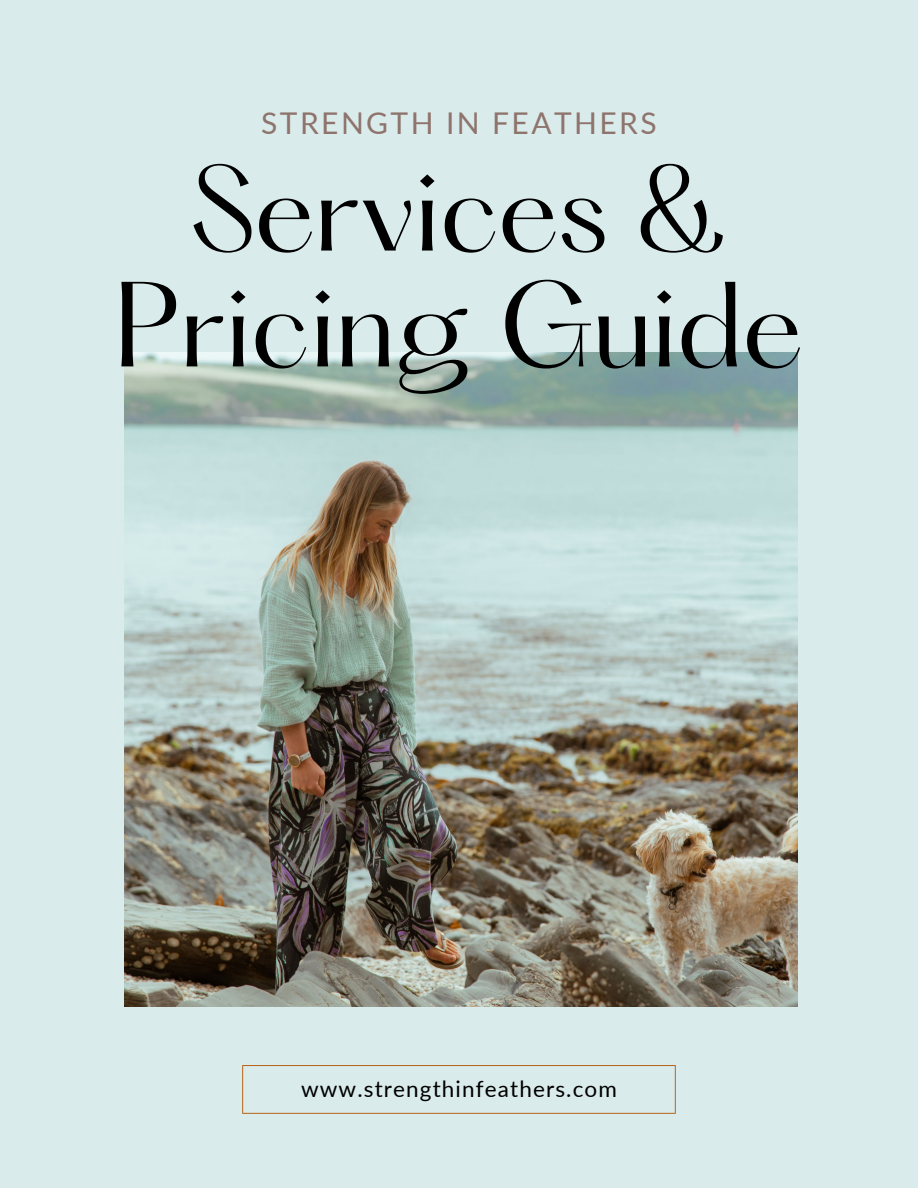
<style>
.page{position:relative;width:918px;height:1188px;background:#daebeb}
.page>*{position:absolute;margin:0;border:0;box-sizing:border-box;transform-origin:0 0}
.t1{font:105.75px/115.8px "Hatton";letter-spacing:-.015em;color:#000;text-align:center}
.t2{font:30px "Lato";letter-spacing:.08em;color:#8e746c}
.t3{font:22.5px "Lato";letter-spacing:.05em;color:#000}
</style>
<div class="page">
<img style="left:125px;top:352px;width:672px;height:654px">
<svg style="left:242px;top:1065px;width:434px;height:49px"></svg>
<h1 class="t2" style="left:261px;top:105px;width:397px">STRENGTH IN FEATHERS</h1>
<h2 class="t1" style="left:114px;top:163px;width:692px">Services &amp;<br>Pricing Guide</h2>
<p class="t3" style="left:301px;top:1075px;width:317px">www.strengthinfeathers.com</p>
</div>
